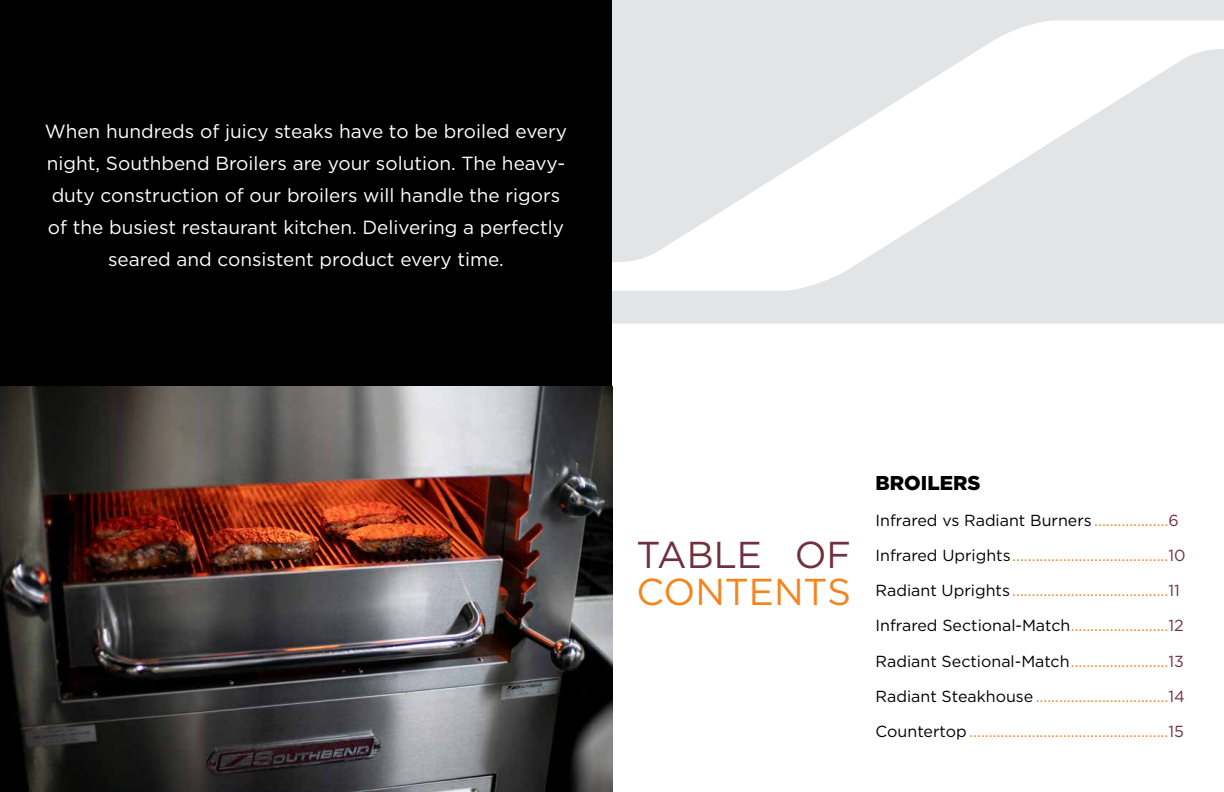
<style>
.page{position:relative;width:1224px;height:792px;background:#fff}
.page>*{position:absolute;margin:0;border:0;box-sizing:border-box;transform-origin:0 0}
.t1{font:37.4px "Gotham";color:#f5841f}
.t2{font:37.4px "Gotham";color:#71303e}
.t3{font:900 20px "Gotham";color:#000}
.t4{font:19px/32px "Gotham";color:#fff;text-align:center}
.t5{font:16px "Gotham";color:#f5841f}
.t6{font:16px "Gotham";color:#000}
.s1{color:#f5841f}
.s2{color:#71303e}
.s3{color:#000}
</style>
<div class="page">
<svg style="left:612px;top:262px;width:612px;height:62px;fill:#e3e4e5"></svg>
<svg style="left:612px;top:0;width:612px;height:262px;fill:#e3e4e5"></svg>
<div style="left:0;top:0;width:612px;height:409px;background:#000"></div>
<img style="left:0;top:386px;width:612px;height:406px">
<p class="t4" style="left:45px;top:115px;width:524px">When hundreds of juicy steaks have to be broiled every night, Southbend Broilers are your solution. The heavy&shy;duty construction of our broilers will handle the rigors of the busiest restaurant kitchen. Delivering a perfectly seared and consistent product every time.</p>
<h1 class="t2" style="left:636px;top:531px;width:216px">TABLE OF</h1>
<h1 class="t1" style="left:636px;top:568px;width:216px">CONTENTS</h1>
<p class="t3" style="left:876px;top:469px;width:106px">BROILERS</p>
<p class="t6" style="left:876px;top:510px;width:305px">Infrared vs Radiant Burners <span class="s1">...................</span><span class="s2">6</span></p>
<p class="t5" style="left:876px;top:545px;width:312px"><span class="s3">Infrared Uprights</span>........................................<span class="s2">10</span></p>
<p class="t5" style="left:876px;top:580px;width:306px"><span class="s3">Radiant Uprights</span> ........................................<span class="s2">11</span></p>
<p class="t5" style="left:876px;top:615px;width:310px"><span class="s3">Infrared Sectional-Match</span>.........................<span class="s2">12</span></p>
<p class="t5" style="left:876px;top:651px;width:310px"><span class="s3">Radiant Sectional-Match</span>.........................<span class="s2">13</span></p>
<p class="t5" style="left:876px;top:686px;width:311px"><span class="s3">Radiant Steakhouse</span>..................................<span class="s2">14</span></p>
<p class="t5" style="left:876px;top:721px;width:310px"><span class="s3">Countertop</span> ...................................................<span class="s2">15</span></p>
</div>
